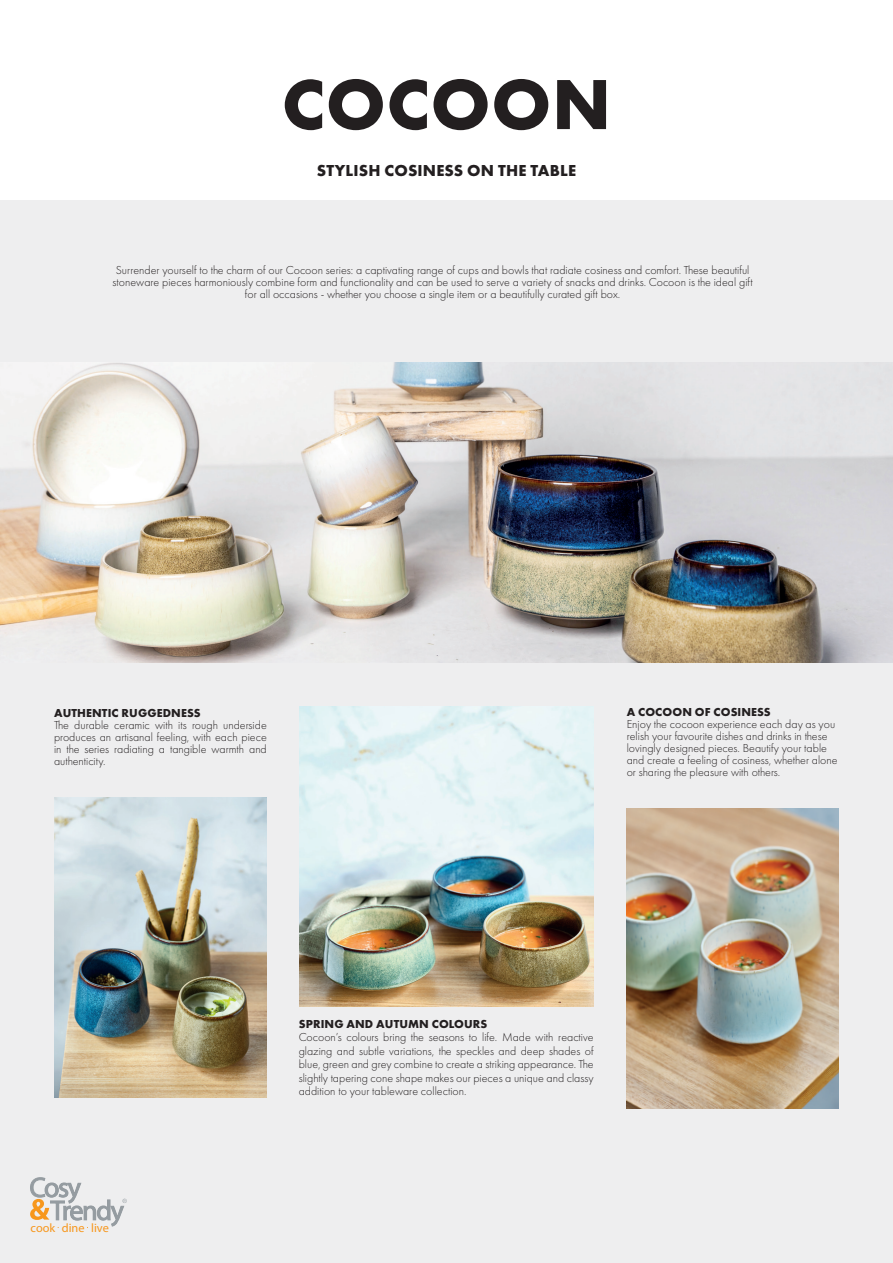
<style>
.page{position:relative;width:893px;height:1263px;background:#fff}
.page>*{position:absolute;margin:0;border:0;box-sizing:border-box;transform-origin:0 0}
.t1{font:700 73.5px "Futura PT";letter-spacing:.01em;color:#231f20}
.t2{font:700 16.5px "Futura PT";letter-spacing:.01em;color:#231f20}
.t3{font:12.3px "Myriad Pro";color:#f7971d}
.t4{font:300 12px/12px "Futura PT";color:#231f20;text-align:justify}
.t5{font:700 12px "Futura PT";letter-spacing:.01em;color:#231f20}
</style>
<div class="page">
<div style="left:0;top:662px;width:893px;height:601px;background:#eeeeef"></div>
<div style="left:0;top:200px;width:893px;height:162px;background:#eeeeef"></div>
<img style="left:54px;top:797px;width:213px;height:300px">
<img style="left:299px;top:707px;width:295px;height:299px">
<img style="left:627px;top:809px;width:212px;height:299px">
<img style="left:0;top:362px;width:893px;height:300px">
<svg style="left:30px;top:1177px;width:97px;height:51px"></svg>
<h1 class="t1" style="left:282px;top:57px;width:331px">COCOON</h1>
<h2 class="t2" style="left:317px;top:160px;width:261px">STYLISH COSINESS ON THE TABLE</h2>
<p class="t4" style="left:113px;top:264px;width:642px;text-align:center">Surrender yourself to the charm of our Cocoon series: a captivating range of cups and bowls that radiate cosiness and comfort. These beautiful stoneware pieces harmoniously combine form and functionality and can be used to serve a variety of snacks and drinks. Cocoon is the ideal gift for all occasions - whether you choose a single item or a beautifully curated gift box.</p>
<p class="t5" style="left:54px;top:705px;width:148px">AUTHENTIC RUGGEDNESS</p>
<p class="t4" style="left:54px;top:719px;width:214px">The durable ceramic with its rough underside produces an artisanal feeling, with each piece in the series radiating a tangible warmth and authenticity.</p>
<p class="t5" style="left:627px;top:704px;width:146px">A COCOON OF COSINESS</p>
<p class="t4" style="left:627px;top:718px;width:212px;text-align:left">Enjoy the cocoon experience each day as you relish your favourite dishes and drinks in these lovingly designed pieces. Beautify your table and create a feeling of cosiness, whether alone or sharing the pleasure with others.</p>
<p class="t3" style="left:31px;top:1220px;width:80px">cook dine live</p>
<p class="t5" style="left:299px;top:1016px;width:190px">SPRING AND AUTUMN COLOURS</p>
<p class="t4" style="left:299px;top:1030px;width:296px;line-height:13.5px">Cocoon’s colours bring the seasons to life. Made with reactive glazing and subtle variations, the speckles and deep shades of blue, green and grey combine to create a striking appearance. The slightly tapering cone shape makes our pieces a unique and classy addition to your tableware collection.</p>
</div>
